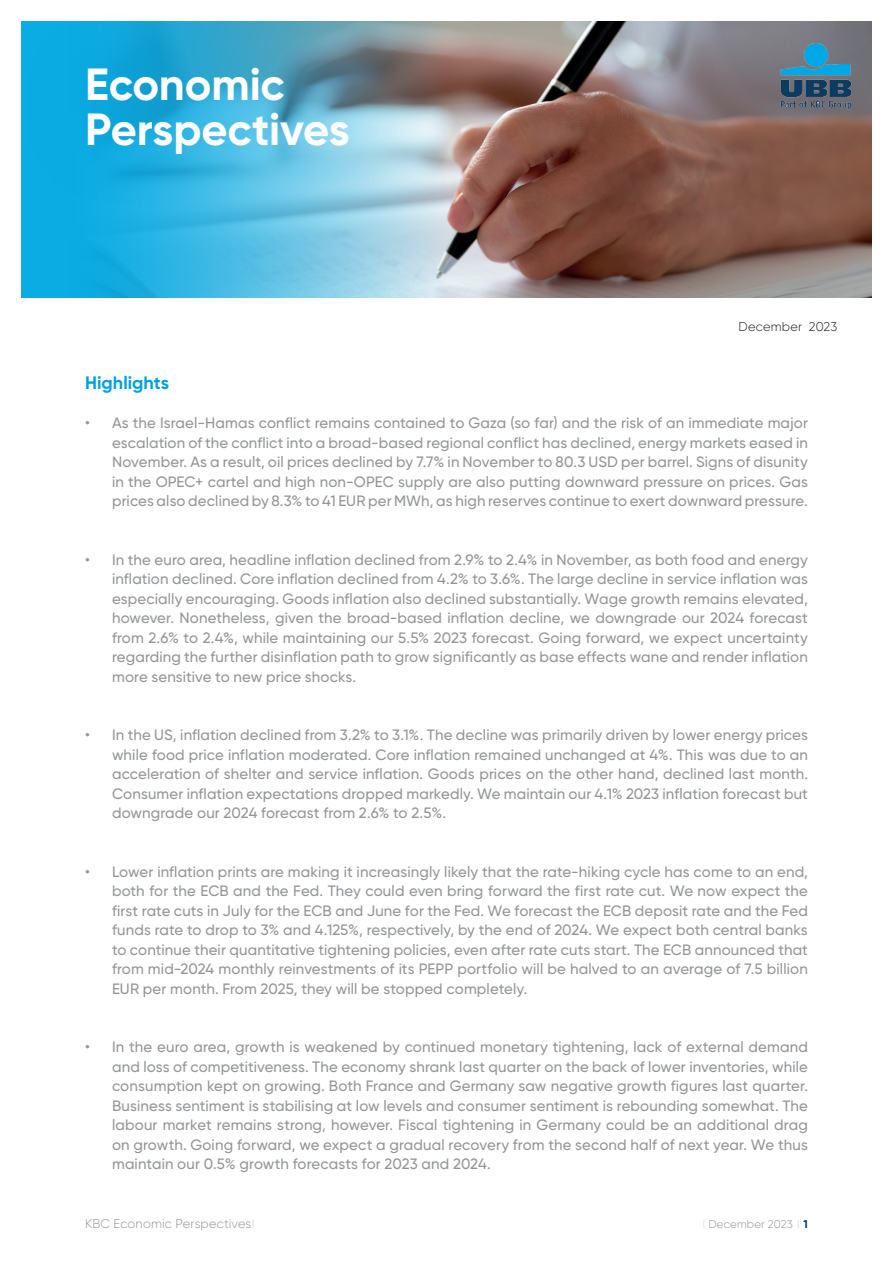
<style>
.page{position:relative;width:893px;height:1263px;background:#fff}
.page>*{position:absolute;margin:0;border:0;box-sizing:border-box;transform-origin:0 0}
.t1{font:700 45px/45px "Gilroy";letter-spacing:-.005em;color:#fff}
.t2{font:700 18px "Gilroy";color:#009fe0}
.t3{font:500 15px/19.5px "Gilroy";letter-spacing:.01em;color:#939598;text-align:justify}
.t4{font:300 12.75px "Gilroy";letter-spacing:.01em;color:#939598}
.t5{font:300 12.75px "Gilroy";letter-spacing:.015em;color:#231f20}
.t6{font:300 11.25px "Gilroy";letter-spacing:.02em;color:#939598}
.s1{color:#d1d2d4}
.s2{font-weight:700;color:#003667}
</style>
<div class="page">
<img style="left:446px;top:21px;width:426px;height:277px">
<svg style="left:21px;top:21px;width:425px;height:277px;background:#64bcdc"></svg>
<div style="left:18px;top:2px;width:395px;height:215px;background:#009fe0;opacity:.5"></div>
<h1 class="t1" style="left:85px;top:61px;width:266px">Economic<br>Perspectives</h1>
<p class="t5" style="left:739px;top:319px;width:100px">December 2023</p>
<p class="t2" style="left:85px;top:372px;width:86px">Highlights</p>
<p class="t3" style="left:112px;top:413px;width:697px;text-indent:-27px">• As the Israel-Hamas conflict remains contained to Gaza (so far) and the risk of an immediate major escalation of the conflict into a broad-based regional conflict has declined, energy markets eased in November. As a result, oil prices declined by 7.7% in November to 80.3 USD per barrel. Signs of disunity in the OPEC+ cartel and high non-OPEC supply are also putting downward pressure on prices. Gas prices also declined by 8.3% to 41 EUR per MWh, as high reserves continue to exert downward pressure.</p>
<p class="t3" style="left:112px;top:550px;width:697px;text-indent:-27px">• In the euro area, headline inflation declined from 2.9% to 2.4% in November, as both food and energy inflation declined. Core inflation declined from 4.2% to 3.6%. The large decline in service inflation was especially encouraging. Goods inflation also declined substantially. Wage growth remains elevated, however. Nonetheless, given the broad-based inflation decline, we downgrade our 2024 forecast from 2.6% to 2.4%, while maintaining our 5.5% 2023 forecast. Going forward, we expect uncertainty regarding the further disinflation path to grow significantly as base effects wane and render inflation more sensitive to new price shocks.</p>
<p class="t3" style="left:112px;top:725px;width:697px;text-indent:-27px">• In the US, inflation declined from 3.2% to 3.1%. The decline was primarily driven by lower energy prices while food price inflation moderated. Core inflation remained unchanged at 4%. This was due to an acceleration of shelter and service inflation. Goods prices on the other hand, declined last month.<br>Consumer inflation expectations dropped markedly. We maintain our 4.1% 2023 inflation forecast but downgrade our 2024 forecast from 2.6% to 2.5%.</p>
<p class="t3" style="left:112px;top:862px;width:697px;text-indent:-27px">• Lower inflation prints are making it increasingly likely that the rate-hiking cycle has come to an end, both for the ECB and the Fed. They could even bring forward the first rate cut. We now expect the first rate cuts in July for the ECB and June for the Fed. We forecast the ECB deposit rate and the Fed funds rate to drop to 3% and 4.125%, respectively, by the end of 2024. We expect both central banks to continue their quantitative tightening policies, even after rate cuts start. The ECB announced that from mid-2024 monthly reinvestments of its PEPP portfolio will be halved to an average of 7.5 billion EUR per month. From 2025, they will be stopped completely.</p>
<p class="t3" style="left:112px;top:1037px;width:697px;text-indent:-27px">• In the euro area, growth is weakened by continued monetary tightening, lack of external demand and loss of competitiveness. The economy shrank last quarter on the back of lower inventories, while consumption kept on growing. Both France and Germany saw negative growth figures last quarter.<br>Business sentiment is stabilising at low levels and consumer sentiment is rebounding somewhat. The labour market remains strong, however. Fiscal tightening in Germany could be an additional drag on growth. Going forward, we expect a gradual recovery from the second half of next year. We thus maintain our 0.5% growth forecasts for 2023 and 2024.</p>
<p class="t4" style="left:85px;top:1216px;width:171px">KBC Economic Perspectives<span class="s1">I</span></p>
<p class="t6" style="left:703px;top:1217px;width:107px"><span class="s1">I</span> December 2023 <span class="s1">I</span> <span class="s2">1</span></p>
</div>
